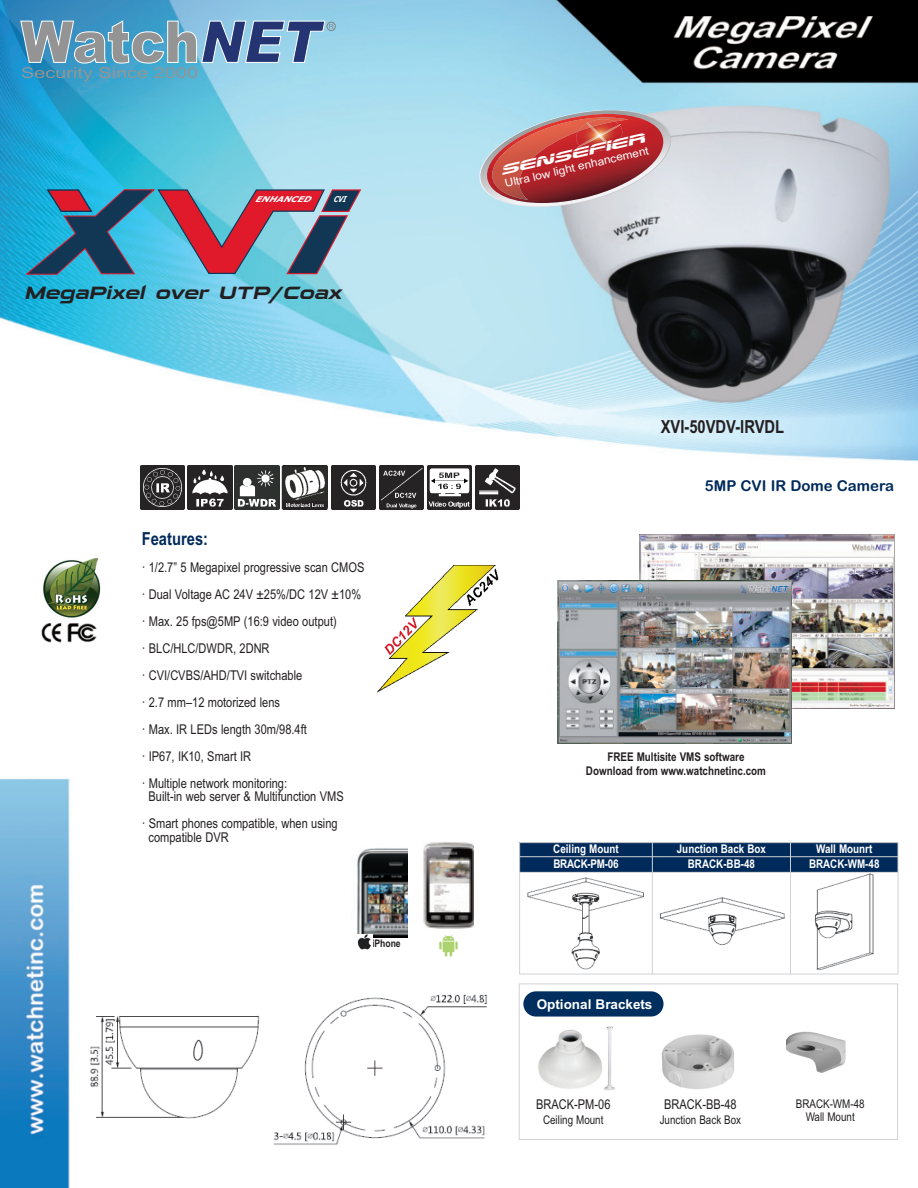
<style>
.page{position:relative;width:918px;height:1188px;background:#fff}
.page>*{position:absolute;margin:0;border:0;box-sizing:border-box;transform-origin:0 0}
.t1{font:italic 700 19.5px "Qaranta";letter-spacing:-.02em;color:#231f20}
.t2{font:700 18px "Arial Narrow";color:#231f20}
.t3{font:700 18px "Arial Narrow";color:#002a5a}
.t4{font:15px "Arial Rounded MT Bold";color:#002a5a}
.t5{font:italic 14.1px "Laserian";color:#fff}
.t6{font:13.5px/27px "Arial Narrow";color:#231f20}
.t7{font:700 13.5px "Arial";color:#fff}
.t8{font:700 12px "Arial Narrow";color:#fff}
.t9{font:700 12px/13.5px "Arial Narrow";color:#231f20;text-align:center}
.t10{font:12px/13.5px "Arial Narrow";color:#231f20;text-align:center}
.t11{font:700 12px "Arial Narrow";letter-spacing:-.025em;color:#fff}
.t12{font:11.25px "Arial";color:#fff;scale:1.07 1}
.t13{font:700 10.5px "Arial Narrow";color:#231f20}
.t14{font:italic 700 8.1px "Verdana";color:#fff;scale:.77 1}
.t15{font:italic 700 7.95px "Verdana";color:#fff;scale:1.13 1}
</style>
<div class="page">
<img style="left:0;top:0;width:918px;height:1188px">
<img style="left:40px;top:624px;width:58px;height:20px">
<img style="left:40px;top:556px;width:63px;height:66px">
<img style="left:85px;top:979px;width:414px;height:175px">
<img style="left:351px;top:840px;width:57px;height:97px">
<img style="left:422px;top:841px;width:51px;height:87px">
<img style="left:438px;top:935px;width:21px;height:22px">
<img style="left:357px;top:934px;width:15px;height:16px">
<img style="left:140px;top:465px;width:45px;height:44px">
<img style="left:188px;top:465px;width:44px;height:44px">
<img style="left:235px;top:465px;width:44px;height:44px">
<img style="left:640px;top:534px;width:254px;height:174px">
<img style="left:557px;top:581px;width:234px;height:162px">
<img style="left:282px;top:465px;width:45px;height:44px">
<img style="left:331px;top:465px;width:44px;height:44px">
<svg style="left:479px;top:110px;width:192px;height:97px"></svg>
<img style="left:380px;top:465px;width:44px;height:44px">
<img style="left:377px;top:566px;width:127px;height:126px">
<div style="left:327px;top:22px;width:9px;height:9px;border:1px solid #818282;border-radius:50%"></div>
<svg style="left:20px;top:20px;width:314px;height:61px"></svg>
<svg style="left:26px;top:188px;width:336px;height:87px"></svg>
<img style="left:428px;top:465px;width:44px;height:44px">
<div style="left:519px;top:842px;width:133px;height:15px;background:#002a5a"></div>
<div style="left:652px;top:842px;width:138px;height:15px;background:#002a5a"></div>
<div style="left:790px;top:842px;width:108px;height:15px;background:#002a5a"></div>
<div style="left:519px;top:857px;width:133px;height:15px;background:#002a5a"></div>
<div style="left:652px;top:857px;width:138px;height:15px;background:#002a5a"></div>
<div style="left:790px;top:857px;width:108px;height:15px;background:#002a5a"></div>
<div style="left:519px;top:872px;width:133px;height:102px;background:#fff"></div>
<img style="left:528px;top:877px;width:116px;height:93px">
<div style="left:652px;top:872px;width:138px;height:102px;background:#fff"></div>
<img style="left:659px;top:897px;width:126px;height:49px">
<div style="left:790px;top:872px;width:108px;height:102px;background:#fff"></div>
<img style="left:808px;top:873px;width:73px;height:101px">
<hr style="left:519px;top:842px;width:1px;height:132px;background:#d1d2d4">
<hr style="left:652px;top:842px;width:1px;height:132px;background:#d1d2d4">
<hr style="left:790px;top:842px;width:1px;height:132px;background:#d1d2d4">
<hr style="left:898px;top:842px;width:1px;height:132px;background:#d1d2d4">
<hr style="left:519px;top:842px;width:379px;height:1px;background:#d1d2d4">
<hr style="left:519px;top:856px;width:379px;height:1px;background:#d1d2d4">
<hr style="left:519px;top:872px;width:379px;height:1px;background:#d1d2d4">
<svg style="left:519px;top:974px;width:380px;height:166px"></svg>
<img style="left:537px;top:1025px;width:80px;height:67px">
<img style="left:661px;top:1031px;width:73px;height:58px">
<img style="left:786px;top:1031px;width:63px;height:43px">
<div style="left:523px;top:991px;width:141px;height:26px;background:#002e5e;border-radius:13px"></div>
<img style="left:476px;top:465px;width:44px;height:44px">
<p class="t15" style="left:255px;top:195px;width:52px">ENHANCED</p>
<p class="t14" style="left:333px;top:195px;width:18px">CVI</p>
<h1 class="t1" style="left:24px;top:281px;width:319px">MegaPixel over UTP/Coax</h1>
<h2 class="t3" style="left:142px;top:532px;width:68px">Features:</h2>
<p class="t6" style="left:142px;top:555px;width:224px">· 1/2.7” 5 Megapixel progressive scan CMOS · Dual Voltage AC 24V ±25%/DC 12V ±10% · Max. 25 fps@5MP (16:9 video output)<br>· BLC/HLC/DWDR, 2DNR<br>· CVI/CVBS/AHD/TVI switchable<br>· 2.7 mm–12 motorized lens<br>· Max. IR LEDs length 30m/98.4ft<br>· IP67, IK10, Smart IR<br>· Multiple network monitoring:</p>
<p class="t6" style="left:142px;top:784px;width:204px;text-align:center">Built-in web server &amp; Multifunction VMS · Smart phones compatible, when using</p>
<p class="t6" style="left:149px;top:825px;width:82px">compatible DVR</p>
<p class="t13" style="left:372px;top:940px;width:30px">iPhone</p>
<p class="t5" style="left:499px;top:163px;width:149px;rotate:-13deg">SENSEFIER</p>
<p class="t12" style="left:504px;top:177px;width:139px;rotate:-13deg">Ultra low light enhancement</p>
<h2 class="t2" style="left:661px;top:420px;width:125px">XVI-50VDV-IRVDL</h2>
<p class="t4" style="left:705px;top:477px;width:191px">5MP CVI IR Dome Camera</p>
<p class="t9" style="left:586px;top:752px;width:182px">FREE Multisite VMS software<br>Download from www.watchnetinc.com</p>
<p class="t8" style="left:553px;top:844px;width:67px">Ceiling Mount</p>
<p class="t8" style="left:677px;top:844px;width:91px">Junction Back Box</p>
<p class="t8" style="left:816px;top:844px;width:58px">Wall Mounrt</p>
<p class="t11" style="left:553px;top:859px;width:67px">BRACK-PM-06</p>
<p class="t8" style="left:688px;top:859px;width:69px">BRACK-BB-48</p>
<p class="t8" style="left:809px;top:859px;width:72px">BRACK-WM-48</p>
<p class="t7" style="left:537px;top:996px;width:117px">Optional Brackets</p>
<p class="t6" style="left:536px;top:1092px;width:76px">BRACK-PM-06</p>
<p class="t10" style="left:543px;top:1114px;width:62px">Ceiling Mount</p>
<p class="t6" style="left:664px;top:1092px;width:74px">BRACK-BB-48</p>
<p class="t10" style="left:660px;top:1114px;width:83px">Junction Back Box</p>
<p class="t10" style="left:796px;top:1098px;width:70px">BRACK-WM-48<br>Wall Mount</p>
</div>
